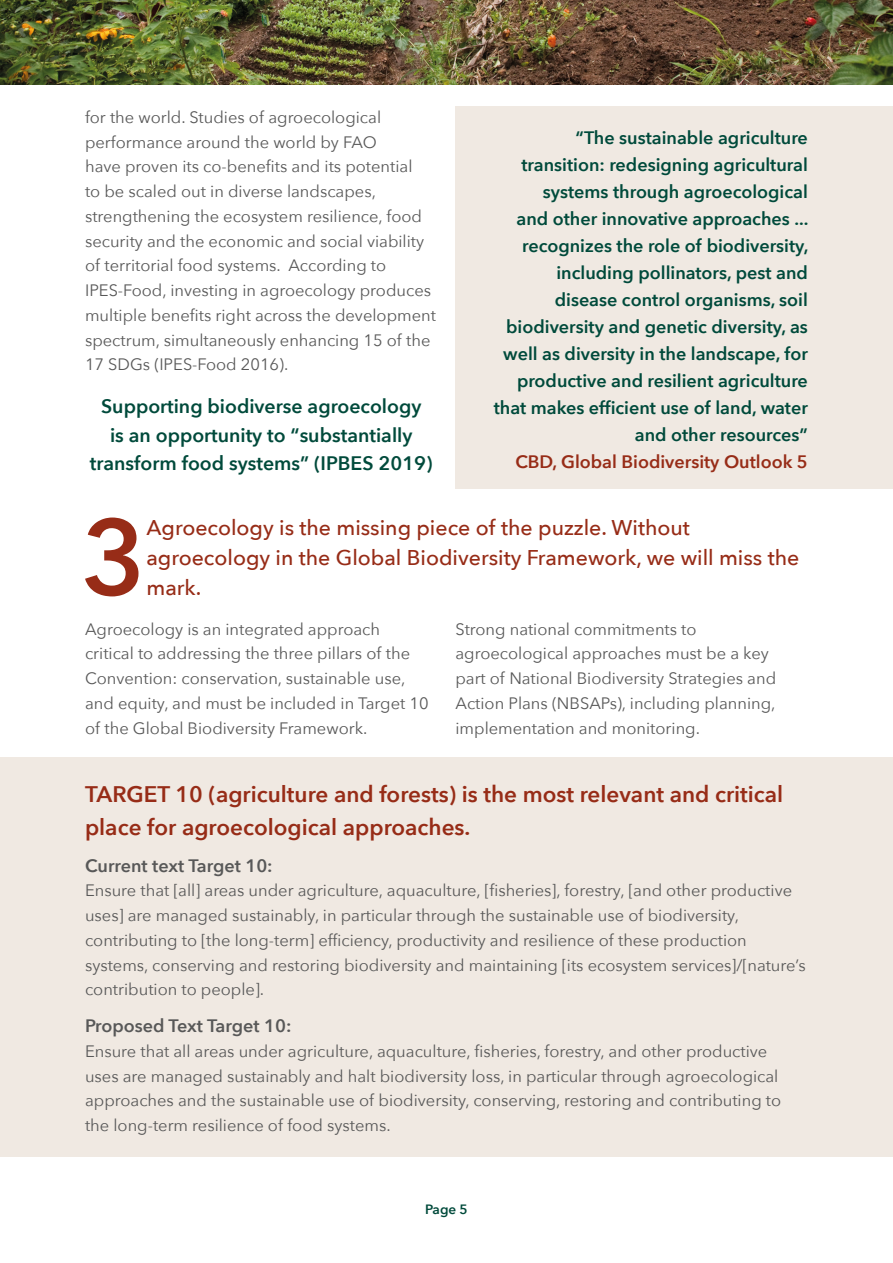
<style>
.page{position:relative;width:893px;height:1263px;background:#fff}
.page>*{position:absolute;margin:0;border:0;box-sizing:border-box;transform-origin:0 0}
.Drop_cap{font:600 106.05px "Avenir Next";color:#972c17}
.Main_text{font:600 22.5px/33px "Avenir Next";color:#972c17}
.Drop_cap-2{font:500 21.3px/30px "Avenir Next";color:#972c17}
.Highlight_main_text{font:600 19.5px/28.5px "Avenir Next";color:#004a3b;text-align:center}
.Main_text-2{font:600 18px/27px "Avenir Next";color:#004a3b;text-align:right}
.Main_text-3{font:600 18px "Avenir Next";color:#585858}
.Main_text-4{font:600 18px "Avenir Next";color:#972c17}
.Main_text-5{font:16.5px/24.8px "Avenir Next";color:#585858}
.t1{font:600 13.5px "Avenir Next";color:#004a3b}
</style>
<div class="page">
<img style="left:0;top:0;width:893px;height:85px">
<div style="left:455px;top:106px;width:438px;height:383px;background:#f0e9e2"></div>
<div style="left:0;top:758px;width:893px;height:399px;background:#f0e9e2"></div>
<p class="Main_text-5" style="left:85px;top:104px;width:352px">for the world. Studies of agroecological performance around the world by FAO<br>have proven its co-benefits and its potential<br>to be scaled out in diverse landscapes, strengthening the ecosystem resilience, food security and the economic and social viability of territorial food systems. According to IPES-Food, investing in agroecology produces multiple benefits right across the development spectrum, simultaneously enhancing 15 of the 17 SDGs (IPES-Food 2016).</p>
<p class="Highlight_main_text" style="left:90px;top:392px;width:344px">Supporting biodiverse agroecology<br>is an opportunity to “substantially transform food systems” (IPBES 2019)</p>
<p class="Main_text-2" style="left:494px;top:123px;width:316px">“The sustainable agriculture transition: redesigning agricultural systems through agroecological<br>and other innovative approaches ... recognizes the role of biodiversity, including pollinators, pest and disease control organisms, soil biodiversity and genetic diversity, as well as diversity in the landscape, for productive and resilient agriculture that makes efficient use of land, water and other resources”</p>
<p class="Main_text-4" style="left:515px;top:446px;width:294px">CBD, Global Biodiversity Outlook 5</p>
<p class="Drop_cap" style="left:82px;top:467px;width:66px">3</p>
<p class="Drop_cap-2" style="left:146px;top:511px;width:654px">Agroecology is the missing piece of the puzzle. Without agroecology in the Global Biodiversity Framework, we will miss the mark.</p>
<p class="Main_text-5" style="left:85px;top:616px;width:345px">Agroecology is an integrated approach critical to addressing the three pillars of the Convention: conservation, sustainable use, and equity, and must be included in Target 10 of the Global Biodiversity Framework.</p>
<p class="Main_text-5" style="left:455px;top:616px;width:322px">Strong national commitments to agroecological approaches must be a key part of National Biodiversity Strategies and Action Plans (NBSAPs), including planning, implementation and monitoring.</p>
<p class="Main_text" style="left:85px;top:777px;width:700px">TARGET 10 (agriculture and forests) is the most relevant and critical place for agroecological approaches.</p>
<p class="Main_text-3" style="left:85px;top:850px;width:189px">Current text Target 10:</p>
<p class="Main_text-5" style="left:85px;top:877px;width:722px">Ensure that [all] areas under agriculture, aquaculture, [fisheries], forestry, [and other productive uses] are managed sustainably, in particular through the sustainable use of biodiversity, contributing to [the long-term] efficiency, productivity and resilience of these production systems, conserving and restoring biodiversity and maintaining [its ecosystem services]/[nature’s contribution to people].</p>
<p class="Main_text-3" style="left:85px;top:1010px;width:208px">Proposed Text Target 10:</p>
<p class="Main_text-5" style="left:85px;top:1038px;width:698px">Ensure that all areas under agriculture, aquaculture, fisheries, forestry, and other productive uses are managed sustainably and halt biodiversity loss, in particular through agroecological approaches and the sustainable use of biodiversity, conserving, restoring and contributing to the long-term resilience of food systems.</p>
<p class="t1" style="left:425px;top:1198px;width:44px">Page 5</p>
</div>
